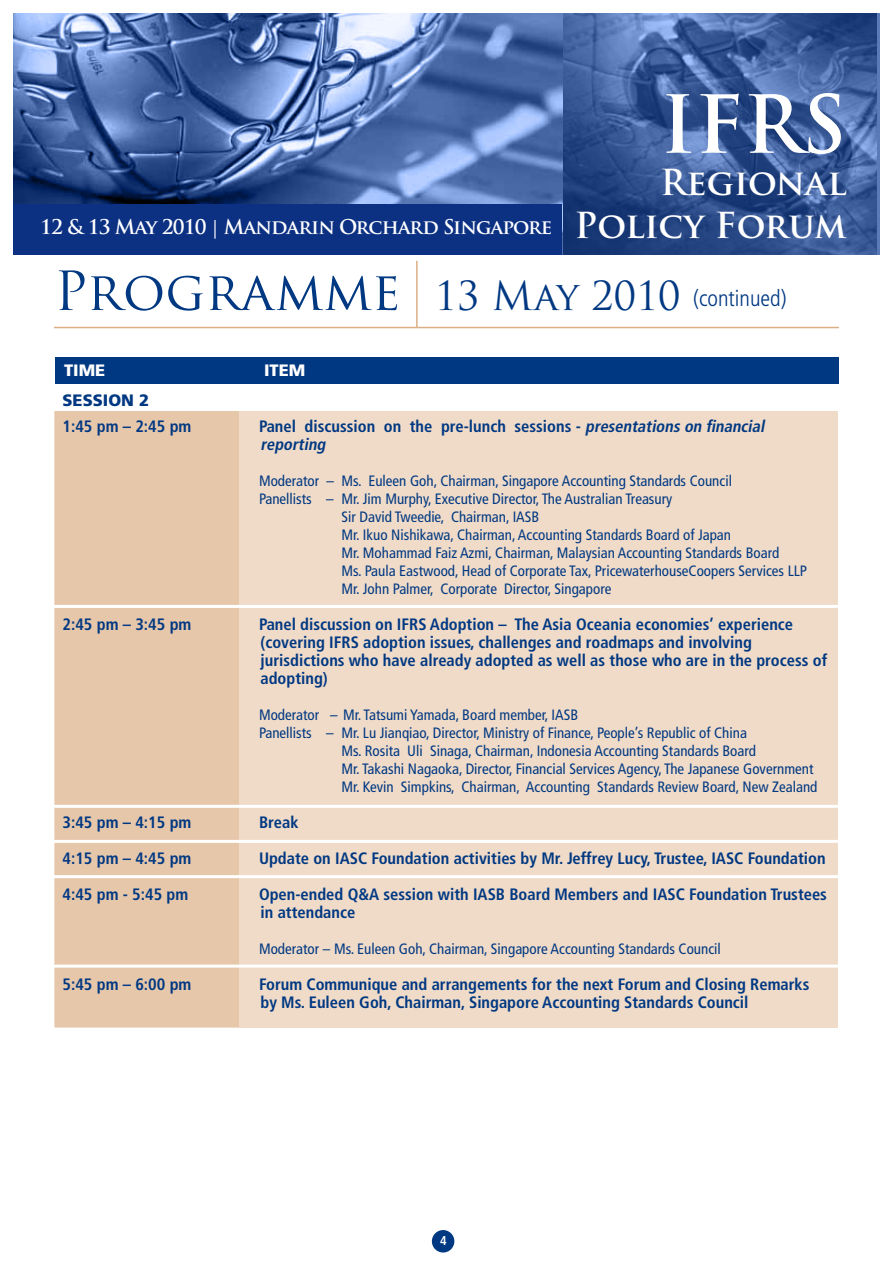
<style>
.page{position:relative;width:893px;height:1263px;background:#fff}
.page>*{position:absolute;margin:0;border:0;box-sizing:border-box;transform-origin:0 0}
.t1{font:700 77.85px "Trajan Pro";color:#fff}
.t2{font:700 34.95px "Trajan Pro";color:#fff}
.t3{font:300 condensed 22.8px "Frutiger";color:#003882}
.t4{font:700 19.8px "Trajan Pro";letter-spacing:-.045em;color:#fff}
.t5{font:700 condensed 16.5px/18px "Frutiger";color:#003882}
.t6{font:900 16.5px "Frutiger";color:#fff}
.t7{font:900 16.5px "Frutiger";color:#003882}
.t8{font:condensed 15px "Frutiger";color:#003882}
.t9{font:700 condensed 12.75px "Frutiger";color:#fff}
.s1{font-size:18.6px}
.s2{font-size:34.95px}
.s3{font-family:"Trajan Pro";font-weight:400;font-stretch:normal;font-size:52.5px}
.s4{font-family:"Trajan Pro";font-weight:400;font-stretch:normal;font-size:39px}
.s5{font-style:italic}
</style>
<div class="page">
<img style="left:13px;top:13px;width:863px;height:242px">
<div style="left:13px;top:204px;width:549px;height:50px;background:#0c3183"></div>
<div style="left:432px;top:1230px;width:22px;height:22px;background:#003882;border-radius:50%"></div>
<div style="left:55px;top:357px;width:783px;height:27px;background:#003882"></div>
<div style="left:56px;top:384px;width:782px;height:643px;background:#f0dbc8"></div>
<div style="left:54px;top:393px;width:185px;height:634px;background:#e7c7aa"></div>
<hr style="left:45px;top:605px;width:801px;height:3px;background:#fff">
<hr style="left:45px;top:805px;width:801px;height:3px;background:#fff">
<hr style="left:45px;top:840px;width:801px;height:3px;background:#fff">
<hr style="left:45px;top:875px;width:801px;height:3px;background:#fff">
<hr style="left:45px;top:964px;width:801px;height:3px;background:#fff">
<div style="left:45px;top:384px;width:801px;height:27px;background:#fff"></div>
<hr style="left:54px;top:327px;width:785px;height:1px;background:#ddaf84">
<hr style="left:416px;top:261px;width:2px;height:66px;background:#ddaf84">
<h1 class="t1" style="left:660px;top:76px;width:188px">IFRS</h1>
<h2 class="t2" style="left:660px;top:161px;width:188px">Regional</h2>
<h3 class="t4" style="left:40px;top:214px;width:808px">12 &amp; 13 May 2010 <span class="s1">|</span> Mandarin Orchard Singapore <span class="s2">Policy Forum</span></h3>
<h3 class="t3" style="left:54px;top:285px;width:734px"><span class="s3">Programme</span> <span class="s4">13 May 2010</span> (continued)</h3>
<p class="t6" style="left:64px;top:360px;width:43px">TIME</p>
<p class="t6" style="left:264px;top:360px;width:43px">ITEM</p>
<p class="t7" style="left:63px;top:390px;width:20px">SESSI</p>
<p class="t7" style="left:108px;top:390px;width:42px">ON 2</p>
<p class="t5" style="left:63px;top:417px;width:130px">1:45 pm – 2:45 pm</p>
<p class="t5" style="left:259px;top:417px;width:510px">Panel discussion on the pre-lunch sessions - <span class="s5">presentations on financial reporting</span></p>
<p class="t8" style="left:259px;top:472px;width:474px">Moderator – Ms. Euleen Goh, Chairman, Singapore Accounting Standards Council</p>
<p class="t8" style="left:259px;top:490px;width:415px">Panellists – Mr. Jim Murphy, Executive Director, The Australian Treasury</p>
<p class="t8" style="left:342px;top:508px;width:199px">Sir David Tweedie, Chairman, IASB</p>
<p class="t8" style="left:342px;top:526px;width:391px">Mr. Ikuo Nishikawa, Chairman, Accounting Standards Board of Japan</p>
<p class="t8" style="left:342px;top:544px;width:439px">Mr. Mohammad Faiz Azmi, Chairman, Malaysian Accounting Standards Board</p>
<p class="t8" style="left:342px;top:562px;width:467px">Ms. Paula Eastwood, Head of Corporate Tax, PricewaterhouseCoopers Services LLP</p>
<p class="t8" style="left:342px;top:580px;width:271px">Mr. John Palmer, Corporate Director, Singapore</p>
<p class="t5" style="left:63px;top:615px;width:130px">2:45 pm – 3:45 pm</p>
<p class="t5" style="left:259px;top:615px;width:570px">Panel discussion on IFRS Adoption – The Asia Oceania economies’ experience (covering IFRS adoption issues, challenges and roadmaps and involving jurisdictions who have already adopted as well as those who are in the process of adopting)</p>
<p class="t8" style="left:259px;top:706px;width:321px">Moderator – Mr. Tatsumi Yamada, Board member, IASB</p>
<p class="t8" style="left:259px;top:724px;width:489px">Panellists – Mr. Lu Jianqiao, Director, Ministry of Finance, People’s Republic of China</p>
<p class="t8" style="left:342px;top:742px;width:416px">Ms. Rosita Uli Sinaga, Chairman, Indonesia Accounting Standards Board</p>
<p class="t8" style="left:342px;top:760px;width:473px">Mr. Takashi Nagaoka, Director, Financial Services Agency, The Japanese Government</p>
<p class="t8" style="left:342px;top:778px;width:477px">Mr. Kevin Simpkins, Chairman, Accounting Standards Review Board, New Zealand</p>
<p class="t5" style="left:63px;top:813px;width:130px">3:45 pm – 4:15 pm</p>
<p class="t5" style="left:259px;top:813px;width:41px">Break</p>
<p class="t5" style="left:63px;top:849px;width:130px">4:15 pm – 4:45 pm</p>
<p class="t5" style="left:259px;top:849px;width:568px">Update on IASC Foundation activities by Mr. Jeffrey Lucy, Trustee, IASC Foundation</p>
<p class="t5" style="left:63px;top:885px;width:127px">4:45 pm - 5:45 pm</p>
<p class="t5" style="left:259px;top:885px;width:569px">Open-ended Q&amp;A session with IASB Board Members and IASC Foundation Trustees in attendance</p>
<p class="t8" style="left:259px;top:940px;width:463px">Moderator – Ms. Euleen Goh, Chairman, Singapore Accounting Standards Council</p>
<p class="t5" style="left:63px;top:975px;width:130px">5:45 pm – 6:00 pm</p>
<p class="t5" style="left:259px;top:975px;width:552px">Forum Communique and arrangements for the next Forum and Closing Remarks by Ms. Euleen Goh, Chairman, Singapore Accounting Standards Council</p>
<p class="t9" style="left:440px;top:1233px;width:8px">4</p>
</div>
